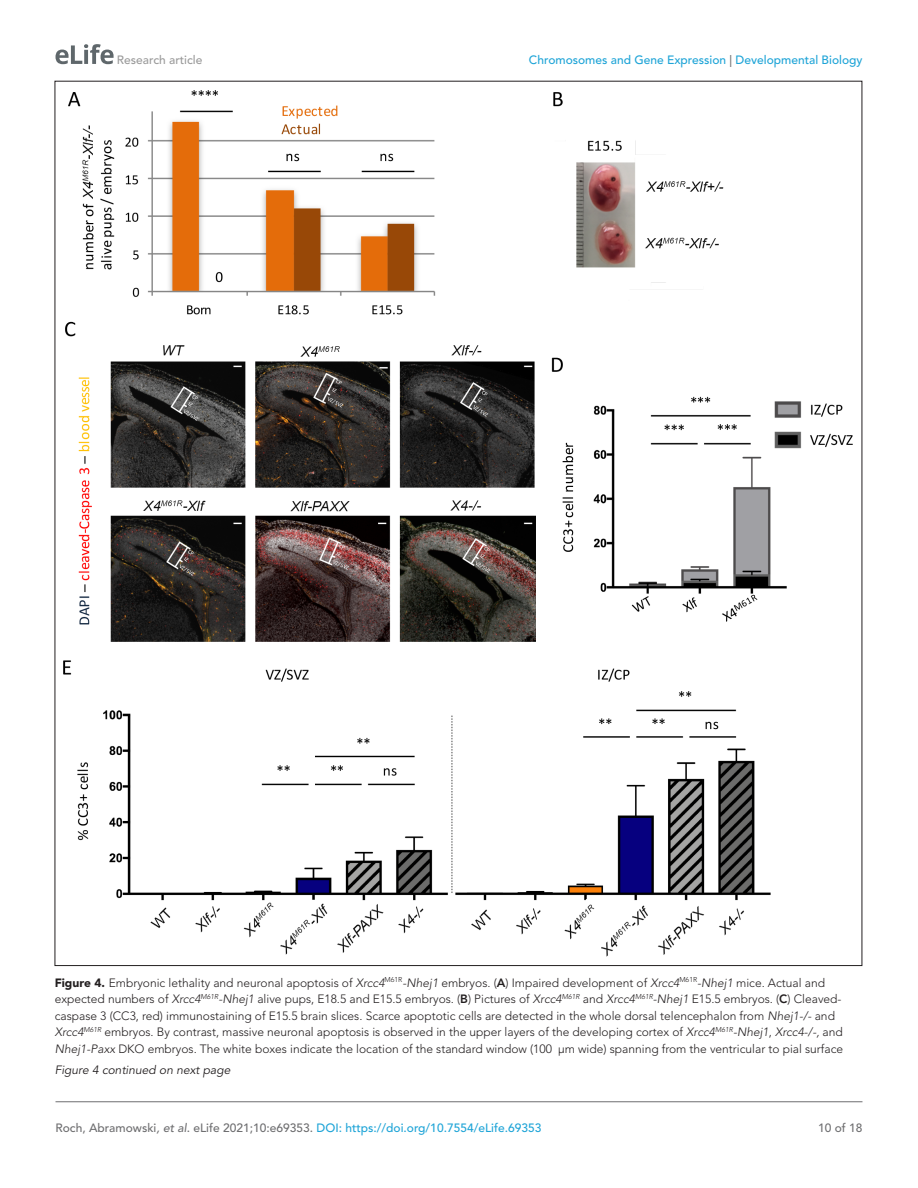
<style>
.page{position:relative;width:918px;height:1188px;background:#fff}
.page>*{position:absolute;margin:0;border:0;box-sizing:border-box;transform-origin:0 0}
.t1{font:300 12px/16.5px "Avenir LT Std";color:#231f20}
.t2{font:500 12px "Avenir LT Std";color:#1ea4d7}
.t3{font:italic 12px "Avenir LT Std";color:#231f20}
.t4{font:500 12px "Avenir LT Std";color:#9a9a9a}
.t5{font:500 12px "Avenir LT Std";color:#6e6e70}
.s1{color:#6e6e70}
.s2{font-weight:900}
.s3{font-style:italic}
.s4{font-weight:800}
.s5{font-style:italic;color:#6e6e70}
</style>
<div class="page">
<svg style="left:56px;top:44px;width:58px;height:20px"></svg>
<hr style="left:56px;top:1101px;width:806px;height:1px;background:#6e6e70">
<img style="left:64px;top:90px;width:789px;height:867px">
<p class="t4" style="left:117px;top:53px;width:87px">Research article</p>
<p class="t2" style="left:529px;top:53px;width:335px">Chromosomes and Gene Expression <span class="s1">|</span> Developmental Biology</p>
<p class="t1" style="left:55px;top:974px;width:790px"><span class="s2">Figure 4.</span> Embryonic lethality and neuronal apoptosis of <span class="s3">Xrcc4</span><sup>M61R</sup><span class="s3">-Nhej1</span> embryos. (<span class="s4">A</span>) Impaired development of <span class="s3">Xrcc4</span><sup>M61R</sup><span class="s3">-Nhej1</span> mice. Actual and expected numbers of <span class="s3">Xrcc4</span><sup>M61R</sup><span class="s3">-Nhej1</span> alive pups, E18.5 and E15.5 embryos. (<span class="s4">B</span>) Pictures of <span class="s3">Xrcc4</span><sup>M61R</sup> and <span class="s3">Xrcc4</span><sup>M61R</sup><span class="s3">-Nhej1</span> E15.5 embryos. (<span class="s4">C</span>) Cleaved&shy;caspase 3 (CC3, red) immunostaining of E15.5 brain slices. Scarce apoptotic cells are detected in the whole dorsal telencephalon from <span class="s3">Nhej1-/-</span> and <span class="s3">Xrcc4</span><sup>M61R</sup> embryos. By contrast, massive neuronal apoptosis is observed in the upper layers of the developing cortex of <span class="s3">Xrcc4</span><sup>M61R</sup><span class="s3">-Nhej1</span>, <span class="s3">Xrcc4-/-,</span> and <span class="s3">Nhej1-Paxx</span> DKO embryos. The white boxes indicate the location of the standard window (100 µm wide) spanning from the ventricular to pial surface</p>
<p class="t3" style="left:55px;top:1063px;width:177px">Figure 4 continued on next page</p>
<p class="t2" style="left:56px;top:1121px;width:487px"><span class="s1">Roch, Abramowski</span><span class="s5">, et al</span><span class="s1">. eLife 2021;10:e69353.</span> DOI: https://doi.org/10.7554/eLife.69353</p>
<p class="t5" style="left:818px;top:1121px;width:46px">10 of 18</p>
</div>
